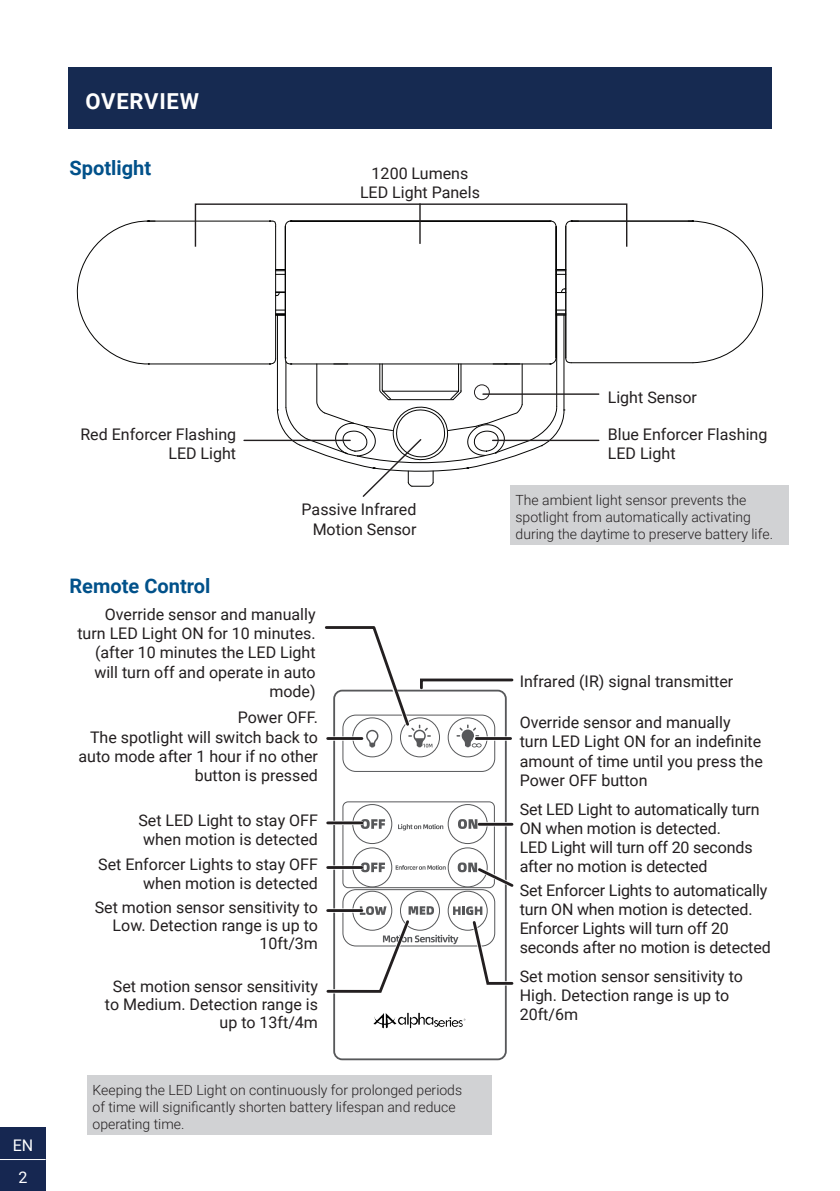
<style>
.page{position:relative;width:840px;height:1191px;background:#fff}
.page>*{position:absolute;margin:0;border:0;box-sizing:border-box;transform-origin:0 0}
.Page_Title{font:700 22px "Roboto";letter-spacing:.035em;color:#fff}
.Captions{font:700 20px "Roboto";color:#01518a}
.t1{font:16px/19.2px "Roboto";color:#231f20;text-align:right}
.t2{font:16px "Roboto";color:#fff}
.t3{font:300 14px/16.8px "Roboto";color:#231f20}
</style>
<div class="page">
<div style="left:0;top:1159px;width:45px;height:32px;background:#162751"></div>
<div style="left:0;top:1127px;width:45px;height:32px;background:#162751"></div>
<hr style="left:0;top:1159px;width:45px;height:1px;background:#fff">
<div style="left:509px;top:485px;width:279px;height:59px;background:#d1d2d4"></div>
<div style="left:87px;top:1074px;width:404px;height:60px;background:#d1d2d4"></div>
<svg style="left:333px;top:747px;width:173px;height:313px"></svg>
<div style="left:352px;top:717px;width:40px;height:40px;border:1px solid #57585a;border-radius:50%"></div>
<div style="left:400px;top:717px;width:39px;height:40px;border:1px solid #57585a;border-radius:50%"></div>
<div style="left:448px;top:717px;width:39px;height:40px;border:1px solid #57585a;border-radius:50%"></div>
<div style="left:352px;top:804px;width:40px;height:39px;border:1px solid #57585a;border-radius:50%"></div>
<div style="left:352px;top:891px;width:40px;height:39px;border:1px solid #57585a;border-radius:50%"></div>
<div style="left:448px;top:891px;width:39px;height:39px;border:1px solid #57585a;border-radius:50%"></div>
<div style="left:400px;top:891px;width:39px;height:39px;border:1px solid #57585a;border-radius:50%"></div>
<div style="left:448px;top:804px;width:39px;height:39px;border:1px solid #57585a;border-radius:50%"></div>
<div style="left:352px;top:847px;width:40px;height:40px;border:1px solid #57585a;border-radius:50%"></div>
<div style="left:448px;top:847px;width:39px;height:40px;border:1px solid #57585a;border-radius:50%"></div>
<svg style="left:457px;top:819px;width:20px;height:10px"></svg>
<svg style="left:360px;top:819px;width:25px;height:10px"></svg>
<svg style="left:360px;top:862px;width:25px;height:10px"></svg>
<div style="left:342px;top:889px;width:152px;height:57px;border:1px solid #57585a;border-radius:13px"></div>
<div style="left:342px;top:715px;width:152px;height:56px;border:1px solid #57585a;border-radius:13px"></div>
<svg style="left:395px;top:865px;width:50px;height:4px"></svg>
<svg style="left:398px;top:824px;width:45px;height:6px"></svg>
<div style="left:342px;top:801px;width:152px;height:87px;border:1px solid #57585a;border-radius:5px"></div>
<svg style="left:328px;top:820px;width:33px;height:5px"></svg>
<svg style="left:333px;top:865px;width:28px;height:1px"></svg>
<svg style="left:479px;top:822px;width:32px;height:4px"></svg>
<hr style="left:327px;top:821px;width:35px;height:3px;background:#231f20">
<hr style="left:327px;top:866px;width:35px;height:3px;background:#231f20">
<hr style="left:479px;top:823px;width:32px;height:2px;background:#231f20">
<svg style="left:457px;top:862px;width:57px;height:29px"></svg>
<svg style="left:325px;top:626px;width:189px;height:121px"></svg>
<div style="left:68px;top:67px;width:703px;height:62px;background:#162a51"></div>
<svg style="left:326px;top:906px;width:188px;height:89px"></svg>
<hr style="left:148px;top:221px;width:124px;height:1px;background:#050504">
<hr style="left:277px;top:315px;width:1px;height:95px;background:#050504">
<hr style="left:285px;top:226px;width:1px;height:132px;background:#050504">
<hr style="left:275px;top:226px;width:1px;height:132px;background:#050504">
<hr style="left:571px;top:362px;width:121px;height:1px;background:#050504">
<hr style="left:148px;top:363px;width:121px;height:1px;background:#050504">
<svg style="left:275px;top:309px;width:10px;height:6px"></svg>
<svg style="left:556px;top:309px;width:9px;height:6px"></svg>
<svg style="left:275px;top:269px;width:10px;height:6px"></svg>
<svg style="left:556px;top:269px;width:9px;height:6px"></svg>
<hr style="left:555px;top:226px;width:1px;height:132px;background:#050504">
<hr style="left:556px;top:315px;width:1px;height:91px;background:#050504">
<hr style="left:563px;top:315px;width:1px;height:95px;background:#050504">
<hr style="left:565px;top:226px;width:1px;height:132px;background:#050504">
<hr style="left:290px;top:221px;width:259px;height:1px;background:#050504">
<hr style="left:571px;top:221px;width:121px;height:1px;background:#050504">
<svg style="left:269px;top:221px;width:7px;height:6px"></svg>
<svg style="left:549px;top:221px;width:8px;height:7px"></svg>
<svg style="left:565px;top:221px;width:13px;height:6px"></svg>
<svg style="left:555px;top:288px;width:10px;height:5px"></svg>
<svg style="left:275px;top:291px;width:10px;height:5px"></svg>
<svg style="left:687px;top:221px;width:75px;height:143px"></svg>
<svg style="left:77px;top:221px;width:78px;height:144px"></svg>
<svg style="left:284px;top:221px;width:6px;height:6px"></svg>
<div style="left:195px;top:203px;width:432px;height:44px;border:1px solid #231f20"></div>
<hr style="left:419px;top:203px;width:1px;height:41px;background:#231f20">
<svg style="left:268px;top:357px;width:304px;height:141px"></svg>
<hr style="left:492px;top:440px;width:106px;height:1px;background:#231f20">
<hr style="left:482px;top:393px;width:116px;height:2px;background:#231f20">
<hr style="left:244px;top:440px;width:106px;height:1px;background:#231f20">
<p class="Page_Title" style="left:85px;top:86px;width:115px">OVERVIEW</p>
<p class="Captions" style="left:69px;top:154px;width:83px">Spotlight</p>
<p class="t1" style="left:371px;top:163px;width:98px">1200 Lumens</p>
<p class="t1" style="left:360px;top:182px;width:121px">LED Light Panels</p>
<p class="t2" style="left:13px;top:1133px;width:22px">EN</p>
<p class="t2" style="left:18px;top:1166px;width:10px">2</p>
<p class="t1" style="left:80px;top:424px;width:157px">Red Enforcer Flashing<br>LED Light</p>
<p class="Captions" style="left:69px;top:571px;width:142px">Remote Control</p>
<p class="t1" style="left:607px;top:387px;width:91px">Light Sensor</p>
<p class="t1" style="left:607px;top:424px;width:161px;text-align:left">Blue Enforcer Flashing<br>LED Light</p>
<p class="t1" style="left:301px;top:499px;width:116px">Passive Infrared<br>Motion Sensor</p>
<p class="t3" style="left:515px;top:491px;width:259px">The ambient light sensor prevents the spotlight from automatically activating during the daytime to preserve battery life.</p>
<p class="t1" style="left:77px;top:604px;width:240px">Override sensor and manually turn LED Light ON for 10 minutes. (after 10 minutes the LED Light will turn off and operate in auto mode)</p>
<p class="t1" style="left:79px;top:707px;width:241px">Power OFF.<br>The spotlight will switch back to auto mode after 1 hour if no other button is pressed</p>
<p class="t1" style="left:138px;top:810px;width:181px;text-align:left">Set LED Light to stay OFF when motion is detected</p>
<p class="t1" style="left:98px;top:854px;width:221px">Set Enforcer Lights to stay OFF when motion is detected</p>
<p class="t1" style="left:95px;top:898px;width:225px;line-height:18px">Set motion sensor sensitivity to<br>Low. Detection range is up to<br>10ft/3m</p>
<p class="t1" style="left:105px;top:976px;width:214px;line-height:18px">Set motion sensor sensitivity to Medium. Detection range is up to 13ft/4m</p>
<p class="t3" style="left:92px;top:1081px;width:371px">Keeping the LED Light on continuously for prolonged periods of time will significantly shorten battery lifespan and reduce operating time.</p>
<p class="t1" style="left:519px;top:670px;width:215px">Infrared (IR) signal transmitter</p>
<p class="t1" style="left:519px;top:712px;width:244px;text-align:left">Override sensor and manually turn LED Light ON for an indefinite amount of time until you press the<br>Power OFF button</p>
<p class="t1" style="left:519px;top:798px;width:241px;text-align:left">Set LED Light to automatically turn<br>ON when motion is detected.<br>LED Light will turn off 20 seconds after no motion is detected</p>
<p class="t1" style="left:519px;top:879px;width:252px;text-align:left">Set Enforcer Lights to automatically turn ON when motion is detected.<br>Enforcer Lights will turn off 20 seconds after no motion is detected</p>
<p class="t1" style="left:519px;top:966px;width:225px;text-align:left">Set motion sensor sensitivity to<br>High. Detection range is up to<br>20ft/6m</p>
</div>
